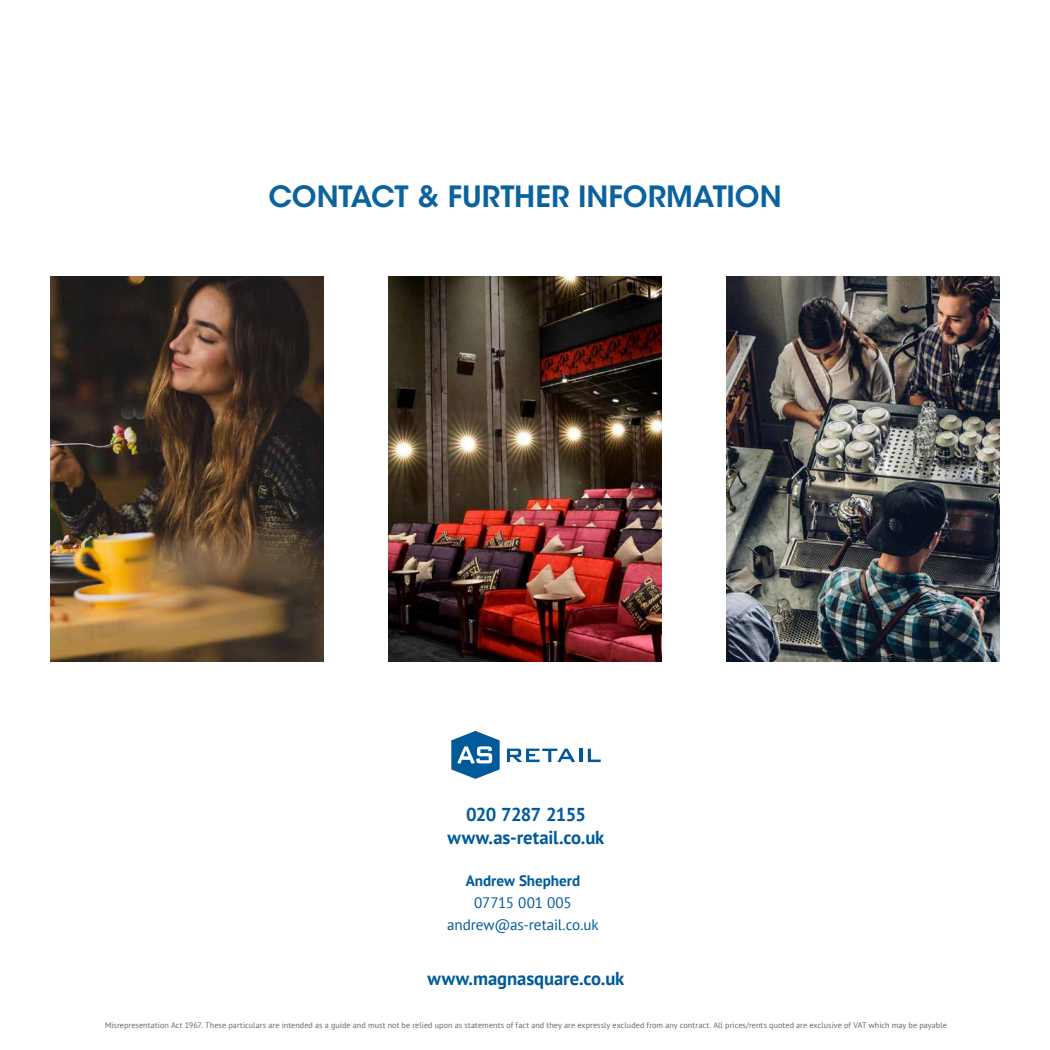
<style>
.page{position:relative;width:1050px;height:1050px;background:#fff}
.page>*{position:absolute;margin:0;border:0;box-sizing:border-box;transform-origin:0 0}
.t1{font:600 29.14px "ITC Avant Garde Std";letter-spacing:-.005em;color:#0a629f}
.t2{font:700 18.64px/22.1px "PT Sans";letter-spacing:-.005em;color:#005a9a;text-align:center}
.t3{font:15.14px/22.1px "PT Sans";letter-spacing:-.01em;color:#005a9a;text-align:center}
.t4{font:700 15.14px "PT Sans";color:#005a9a}
.t5{font:8.14px "PT Sans";letter-spacing:.01em;color:#666}
</style>
<div class="page">
<img style="left:388px;top:276px;width:274px;height:386px">
<img style="left:727px;top:276px;width:273px;height:386px">
<img style="left:50px;top:276px;width:273px;height:386px">
<svg style="left:507px;top:749px;width:75px;height:13px"></svg>
<svg style="left:588px;top:749px;width:13px;height:13px"></svg>
<svg style="left:451px;top:731px;width:49px;height:48px"></svg>
<h1 class="t1" style="left:268px;top:178px;width:515px">CONTACT &amp; FURTHER INFORMATION</h1>
<h2 class="t2" style="left:448px;top:803px;width:158px">020 7287 2155 www.as-retail.co.uk</h2>
<h3 class="t4" style="left:466px;top:870px;width:116px">Andrew Shepherd</h3>
<h3 class="t3" style="left:447px;top:891px;width:153px">07715 001 005 andrew@as-retail.co.uk</h3>
<h2 class="t2" style="left:428px;top:967px;width:198px">www.magnasquare.co.uk</h2>
<p class="t5" style="left:105px;top:1020px;width:843px">Misrepresentation Act 1967. These particulars are intended as a guide and must not be relied upon as statements of fact and they are expressly excluded from any contract. All prices/rents quoted are exclusive of VAT which may be payable</p>
</div>
